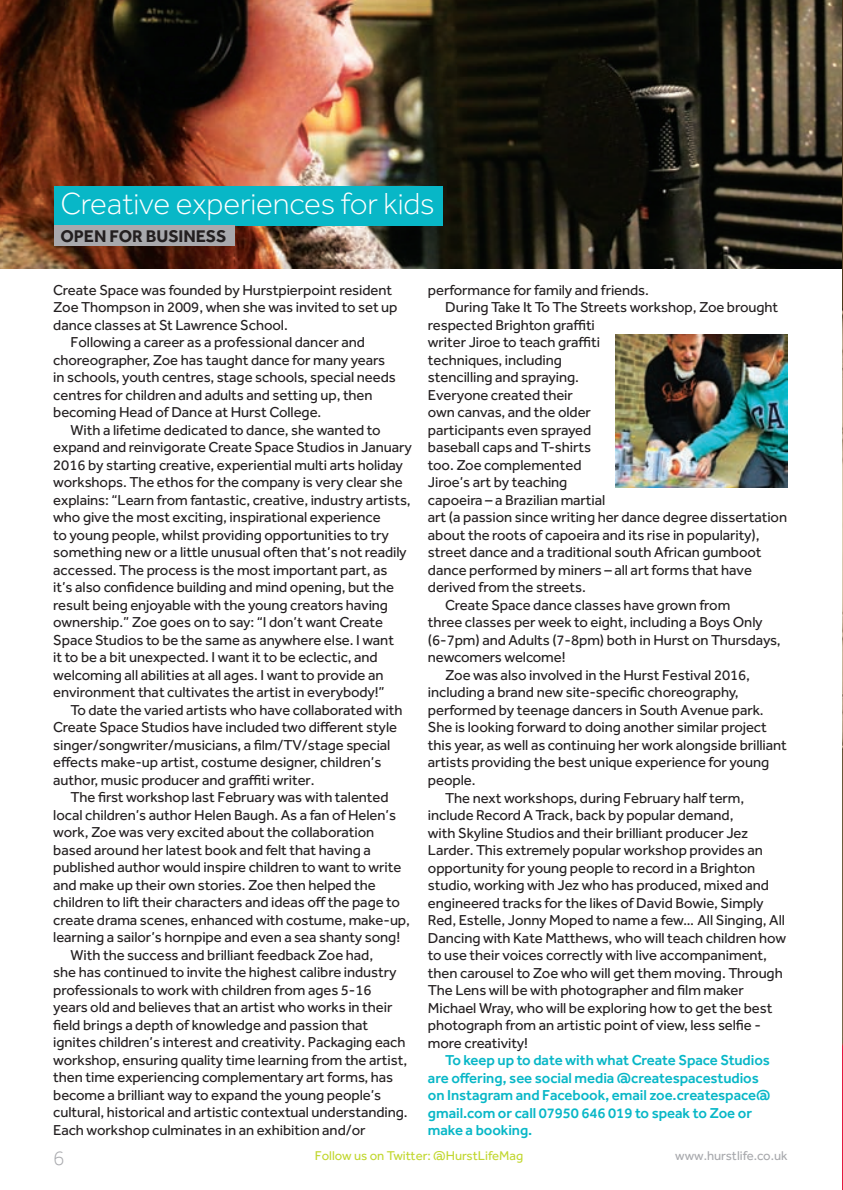
<style>
.page{position:relative;width:843px;height:1190px;background:#fff}
.page>*{position:absolute;margin:0;border:0;box-sizing:border-box;transform-origin:0 0}
.t1{font:300 31.5px "Effra";letter-spacing:-.005em;color:#fff}
.t2{font:300 21px "Effra";color:#a8a9ad}
.t3{font:700 17.5px "Effra";letter-spacing:-.005em;color:#231f20}
.t4{font:14.88px "Effra";letter-spacing:-.005em;color:#231f20}
.t5{font:500 14.88px/17.5px "Effra";letter-spacing:-.005em;color:#08b7c7}
.t6{font:13.12px "Effra";color:#c1d72f}
.t7{font:13.12px "Effra";color:#a8a9ad}
</style>
<div class="page">
<img style="left:0;top:0;width:842px;height:269px">
<div style="left:55px;top:186px;width:388px;height:39px;background:#08b7c7"></div>
<div style="left:55px;top:225px;width:180px;height:21px;background:#a8a9ad"></div>
<img style="left:842px;top:4px;width:1px;height:1185px">
<img style="left:615px;top:334px;width:172px;height:153px">
<h1 class="t1" style="left:60px;top:186px;width:376px">Creative experiences for kids</h1>
<p class="t3" style="left:60px;top:225px;width:167px">OPEN FOR BUSINESS</p>
<p class="t4" style="left:53px;top:281px;width:340px">Create Space was founded by Hurstpierpoint resident</p>
<p class="t4" style="left:53px;top:298px;width:346px">Zoe Thompson in 2009, when she was invited to set up</p>
<p class="t4" style="left:53px;top:316px;width:236px">dance classes at St Lawrence School.</p>
<p class="t4" style="left:71px;top:333px;width:296px">Following a career as a professional dancer and</p>
<p class="t4" style="left:53px;top:351px;width:333px">choreographer, Zoe has taught dance for many years</p>
<p class="t4" style="left:53px;top:368px;width:344px">in schools, youth centres, stage schools, special needs</p>
<p class="t4" style="left:53px;top:386px;width:321px">centres for children and adults and setting up, then</p>
<p class="t4" style="left:53px;top:403px;width:270px">becoming Head of Dance at Hurst College.</p>
<p class="t4" style="left:71px;top:421px;width:311px">With a lifetime dedicated to dance, she wanted to</p>
<p class="t4" style="left:53px;top:438px;width:360px">expand and reinvigorate Create Space Studios in January</p>
<p class="t4" style="left:53px;top:456px;width:351px">2016 by starting creative, experiential multi arts holiday</p>
<p class="t4" style="left:53px;top:473px;width:351px">workshops. The ethos for the company is very clear she</p>
<p class="t4" style="left:53px;top:491px;width:359px">explains: “Learn from fantastic, creative, industry artists,</p>
<p class="t4" style="left:53px;top:508px;width:329px">who give the most exciting, inspirational experience</p>
<p class="t4" style="left:53px;top:526px;width:337px">to young people, whilst providing opportunities to try</p>
<p class="t4" style="left:53px;top:543px;width:355px">something new or a little unusual often that’s not readily</p>
<p class="t4" style="left:53px;top:561px;width:336px">accessed. The process is the most important part, as</p>
<p class="t4" style="left:53px;top:578px;width:342px">it’s also confidence building and mind opening, but the</p>
<p class="t4" style="left:53px;top:596px;width:336px">result being enjoyable with the young creators having</p>
<p class="t4" style="left:53px;top:613px;width:331px">ownership.” Zoe goes on to say: “I don’t want Create</p>
<p class="t4" style="left:53px;top:631px;width:342px">Space Studios to be the same as anywhere else. I want</p>
<p class="t4" style="left:53px;top:648px;width:326px">it to be a bit unexpected. I want it to be eclectic, and</p>
<p class="t4" style="left:53px;top:666px;width:332px">welcoming all abilities at all ages. I want to provide an</p>
<p class="t4" style="left:53px;top:683px;width:333px">environment that cultivates the artist in everybody!”</p>
<p class="t4" style="left:71px;top:701px;width:333px">To date the varied artists who have collaborated with</p>
<p class="t4" style="left:53px;top:718px;width:345px">Create Space Studios have included two different style</p>
<p class="t4" style="left:53px;top:736px;width:339px">singer/songwriter/musicians, a film/TV/stage special</p>
<p class="t4" style="left:53px;top:753px;width:329px">effects make-up artist, costume designer, children’s</p>
<p class="t4" style="left:53px;top:771px;width:263px">author, music producer and graffiti writer.</p>
<p class="t4" style="left:71px;top:788px;width:319px">The first workshop last February was with talented</p>
<p class="t4" style="left:53px;top:806px;width:344px">local children’s author Helen Baugh. As a fan of Helen’s</p>
<p class="t4" style="left:53px;top:823px;width:322px">work, Zoe was very excited about the collaboration</p>
<p class="t4" style="left:53px;top:841px;width:319px">based around her latest book and felt that having a</p>
<p class="t4" style="left:53px;top:858px;width:350px">published author would inspire children to want to write</p>
<p class="t4" style="left:53px;top:876px;width:324px">and make up their own stories. Zoe then helped the</p>
<p class="t4" style="left:53px;top:893px;width:348px">children to lift their characters and ideas off the page to</p>
<p class="t4" style="left:53px;top:911px;width:358px">create drama scenes, enhanced with costume, make-up,</p>
<p class="t4" style="left:53px;top:928px;width:348px">learning a sailor’s hornpipe and even a sea shanty song!</p>
<p class="t4" style="left:71px;top:946px;width:304px">With the success and brilliant feedback Zoe had,</p>
<p class="t4" style="left:53px;top:963px;width:345px">she has continued to invite the highest calibre industry</p>
<p class="t4" style="left:53px;top:981px;width:320px">professionals to work with children from ages 5-16</p>
<p class="t4" style="left:53px;top:998px;width:341px">years old and believes that an artist who works in their</p>
<p class="t4" style="left:53px;top:1016px;width:316px">field brings a depth of knowledge and passion that</p>
<p class="t4" style="left:53px;top:1033px;width:354px">ignites children’s interest and creativity. Packaging each</p>
<p class="t4" style="left:53px;top:1050px;width:355px">workshop, ensuring quality time learning from the artist,</p>
<p class="t4" style="left:53px;top:1068px;width:341px">then time experiencing complementary art forms, has</p>
<p class="t4" style="left:53px;top:1085px;width:329px">become a brilliant way to expand the young people’s</p>
<p class="t4" style="left:53px;top:1103px;width:356px">cultural, historical and artistic contextual understanding.</p>
<p class="t4" style="left:53px;top:1120px;width:314px">Each workshop culminates in an exhibition and/or</p>
<p class="t4" style="left:428px;top:281px;width:223px">performance for family and friends.</p>
<p class="t4" style="left:445px;top:299px;width:334px">During Take It To The Streets workshop, Zoe brought</p>
<p class="t4" style="left:428px;top:316px;width:168px">respected Brighton graffiti</p>
<p class="t4" style="left:428px;top:334px;width:174px">writer Jiroe to teach graffiti</p>
<p class="t4" style="left:428px;top:351px;width:136px">techniques, including</p>
<p class="t4" style="left:428px;top:369px;width:152px">stencilling and spraying.</p>
<p class="t4" style="left:428px;top:386px;width:146px">Everyone created their</p>
<p class="t4" style="left:428px;top:404px;width:165px">own canvas, and the older</p>
<p class="t4" style="left:428px;top:421px;width:165px">participants even sprayed</p>
<p class="t4" style="left:428px;top:439px;width:165px">baseball caps and T-shirts</p>
<p class="t4" style="left:428px;top:456px;width:155px">too. Zoe complemented</p>
<p class="t4" style="left:428px;top:474px;width:141px">Jiroe’s art by teaching</p>
<p class="t4" style="left:428px;top:491px;width:179px">capoeira – a Brazilian martial</p>
<p class="t4" style="left:428px;top:509px;width:361px">art (a passion since writing her dance degree dissertation</p>
<p class="t4" style="left:428px;top:526px;width:333px">about the roots of capoeira and its rise in popularity),</p>
<p class="t4" style="left:428px;top:544px;width:335px">street dance and a traditional south African gumboot</p>
<p class="t4" style="left:428px;top:561px;width:325px">dance performed by miners – all art forms that have</p>
<p class="t4" style="left:428px;top:579px;width:159px">derived from the streets.</p>
<p class="t4" style="left:445px;top:596px;width:286px">Create Space dance classes have grown from</p>
<p class="t4" style="left:428px;top:614px;width:336px">three classes per week to eight, including a Boys Only</p>
<p class="t4" style="left:428px;top:631px;width:354px">(6-7pm) and Adults (7-8pm) both in Hurst on Thursdays,</p>
<p class="t4" style="left:428px;top:648px;width:139px">newcomers welcome!</p>
<p class="t4" style="left:445px;top:666px;width:306px">Zoe was also involved in the Hurst Festival 2016,</p>
<p class="t4" style="left:428px;top:683px;width:312px">including a brand new site-specific choreography,</p>
<p class="t4" style="left:428px;top:701px;width:337px">performed by teenage dancers in South Avenue park.</p>
<p class="t4" style="left:428px;top:718px;width:340px">She is looking forward to doing another similar project</p>
<p class="t4" style="left:428px;top:736px;width:360px">this year, as well as continuing her work alongside brilliant</p>
<p class="t4" style="left:428px;top:753px;width:343px">artists providing the best unique experience for young</p>
<p class="t4" style="left:428px;top:771px;width:49px">people.</p>
<p class="t4" style="left:445px;top:788px;width:300px">The next workshops, during February half term,</p>
<p class="t4" style="left:428px;top:806px;width:307px">include Record A Track, back by popular demand,</p>
<p class="t4" style="left:428px;top:823px;width:322px">with Skyline Studios and their brilliant producer Jez</p>
<p class="t4" style="left:428px;top:841px;width:336px">Larder. This extremely popular workshop provides an</p>
<p class="t4" style="left:428px;top:858px;width:329px">opportunity for young people to record in a Brighton</p>
<p class="t4" style="left:428px;top:876px;width:342px">studio, working with Jez who has produced, mixed and</p>
<p class="t4" style="left:428px;top:893px;width:337px">engineered tracks for the likes of David Bowie, Simply</p>
<p class="t4" style="left:428px;top:911px;width:359px">Red, Estelle, Jonny Moped to name a few… All Singing, All</p>
<p class="t4" style="left:428px;top:928px;width:360px">Dancing with Kate Matthews, who will teach children how</p>
<p class="t4" style="left:428px;top:946px;width:340px">to use their voices correctly with live accompaniment,</p>
<p class="t4" style="left:428px;top:963px;width:356px">then carousel to Zoe who will get them moving. Through</p>
<p class="t4" style="left:428px;top:981px;width:317px">The Lens will be with photographer and film maker</p>
<p class="t4" style="left:428px;top:998px;width:346px">Michael Wray, who will be exploring how to get the best</p>
<p class="t4" style="left:428px;top:1016px;width:334px">photograph from an artistic point of view, less selfie -</p>
<p class="t4" style="left:428px;top:1033px;width:102px">more creativity!</p>
<p class="t5" style="left:428px;top:1051px;width:344px;text-indent:17px">To keep up to date with what Create Space Studios are offering, see social media @createspacestudios on Instagram and Facebook, email zoe.createspace@ gmail.com or call 07950 646 019 to speak to Zoe or make a booking.</p>
<h2 class="t2" style="left:53px;top:1146px;width:13px">6</h2>
<p class="t6" style="left:315px;top:1147px;width:210px">Follow us on Twitter: @HurstLifeMag</p>
<p class="t7" style="left:675px;top:1147px;width:114px">www.hurstlife.co.uk</p>
</div>
